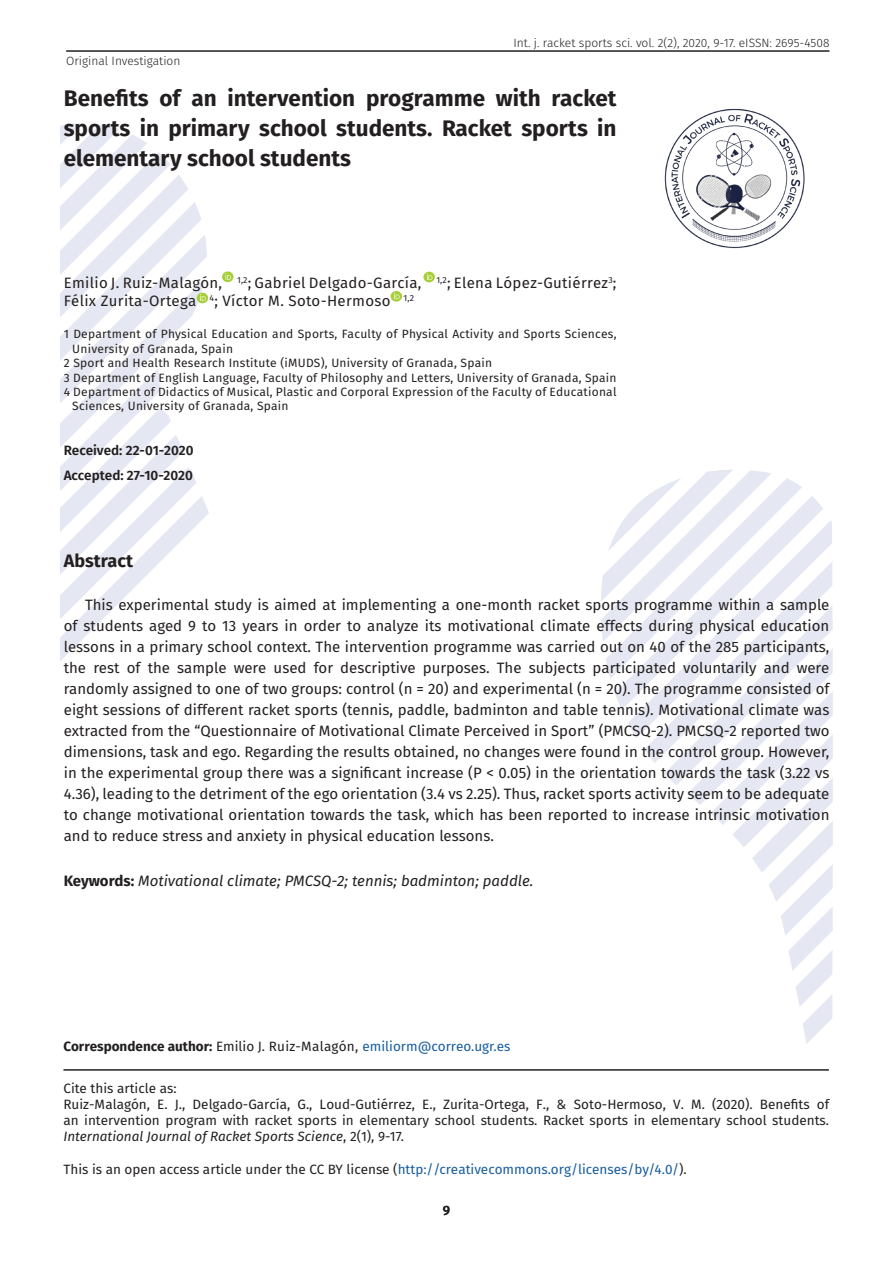
<style>
.page{position:relative;width:893px;height:1263px;background:#fff}
.page>*{position:absolute;margin:0;border:0;box-sizing:border-box;transform-origin:0 0}
.Titulo_articulo{font:700 22.5px/30px "Fira Sans";color:#231f20;text-align:justify}
.t1{font:700 18px "Fira Sans";color:#231f20}
.Texto{font:15px/21px "Fira Sans";color:#231f20;text-align:justify}
.autores{font:15px/18px "Fira Sans";letter-spacing:.02em;color:#231f20}
.Texto-2{font:italic 15px "Fira Sans";color:#231f20}
.t2{font:13.5px/16.2px "Fira Sans";color:#231f20;text-align:justify}
.t3{font:13.5px "Fira Sans";color:#175d9e}
.Texto-3{font:600 13.5px "Fira Sans";color:#231f20}
.t4{font:500 13.5px "Fira Sans";color:#231f20}
.fiiliacion{font:12px/14.4px "Fira Sans";letter-spacing:.02em;color:#231f20}
.t5{font:300 12px "Fira Sans";color:#231f20}
.s1{font-weight:700;font-style:normal}
.s2{font-weight:700;color:#231f20}
.s3{color:#231f20}
.s4{font-style:italic}
.s5{color:#175d9e}
</style>
<div class="page">
<hr style="left:66px;top:50px;width:763px;height:2px;background:#231f20">
<img style="left:692px;top:108px;width:85px;height:15px">
<img style="left:60px;top:123px;width:772px;height:920px">
<hr style="left:63px;top:1069px;width:766px;height:2px;background:#231f20">
<div style="left:222px;top:271px;width:11px;height:11px;background:#a6ce39;border-radius:50%"></div>
<svg style="left:225px;top:273px;width:6px;height:7px"></svg>
<svg style="left:423px;top:272px;width:12px;height:10px"></svg>
<svg style="left:427px;top:273px;width:5px;height:7px"></svg>
<svg style="left:391px;top:291px;width:11px;height:11px"></svg>
<svg style="left:394px;top:293px;width:6px;height:6px"></svg>
<div style="left:197px;top:293px;width:11px;height:10px;background:#a6ce39;border-radius:50%"></div>
<svg style="left:200px;top:294px;width:6px;height:7px"></svg>
<p class="t5" style="left:513px;top:34px;width:317px">Int. j. racket sports sci. vol. 2(2), 2020, 9-17. eISSN: 2695-4508</p>
<p class="t5" style="left:66px;top:53px;width:116px">Original Investigation</p>
<p class="Titulo_articulo" style="left:64px;top:81px;width:554px">Benefits of an intervention programme with racket sports in primary school students. Racket sports in elementary school students</p>
<p class="autores" style="left:64px;top:273px;width:554px">Emilio J. Ruiz-Malagón, <sup>1,2</sup>; Gabriel Delgado-García, <sup>1,2</sup>; Elena López-Gutiérrez<sup>3</sup>;<br>Félix Zurita-Ortega <sup>4</sup>; Víctor M. Soto-Hermoso <sup>1,2</sup></p>
<p class="fiiliacion" style="left:72px;top:327px;width:546px;text-indent:-9px">1 Department of Physical Education and Sports, Faculty of Physical Activity and Sports Sciences,<br>University of Granada, Spain</p>
<p class="fiiliacion" style="left:64px;top:355px;width:430px">2 Sport and Health Research Institute (iMUDS), University of Granada, Spain</p>
<p class="fiiliacion" style="left:64px;top:370px;width:554px">3 Department of English Language, Faculty of Philosophy and Letters, University of Granada, Spain</p>
<p class="fiiliacion" style="left:72px;top:384px;width:546px;text-indent:-9px">4 Department of Didactics of Musical, Plastic and Corporal Expression of the Faculty of Educational<br>Sciences, University of Granada, Spain</p>
<p class="Texto-3" style="left:64px;top:439px;width:131px">Received: 22-01-2020</p>
<p class="Texto-3" style="left:64px;top:464px;width:131px">Accepted: 27-10-2020</p>
<p class="t1" style="left:64px;top:546px;width:71px">Abstract</p>
<p class="Texto" style="left:64px;top:594px;width:767px;text-indent:21px">This experimental study is aimed at implementing a one-month racket sports programme within a sample of students aged 9 to 13 years in order to analyze its motivational climate effects during physical education lessons in a primary school context. The intervention programme was carried out on 40 of the 285 participants, the rest of the sample were used for descriptive purposes. The subjects participated voluntarily and were randomly assigned to one of two groups: control (n = 20) and experimental (n = 20). The programme consisted of eight sessions of different racket sports (tennis, paddle, badminton and table tennis). Motivational climate was extracted from the “Questionnaire of Motivational Climate Perceived in Sport” (PMCSQ-2). PMCSQ-2 reported two dimensions, task and ego. Regarding the results obtained, no changes were found in the control group. However, in the experimental group there was a significant increase (P &lt; 0.05) in the orientation towards the task (3.22 vs 4.36), leading to the detriment of the ego orientation (3.4 vs 2.25). Thus, racket sports activity seem to be adequate to change motivational orientation towards the task, which has been reported to increase intrinsic motivation and to reduce stress and anxiety in physical education lessons.</p>
<p class="Texto-2" style="left:64px;top:869px;width:471px"><span class="s1">Keywords:</span> Motivational climate; PMCSQ-2; tennis; badminton; paddle.</p>
<p class="t3" style="left:63px;top:1036px;width:448px"><span class="s2">Correspondence author:</span> <span class="s3">Emilio J. Ruiz-Malagón,</span> emiliorm@correo.ugr.es</p>
<p class="t2" style="left:63px;top:1079px;width:115px">Cite this article as:</p>
<p class="t2" style="left:63px;top:1095px;width:767px">Ruiz-Malagón, E. J., Delgado-García, G., Loud-Gutiérrez, E., Zurita-Ortega, F., &amp; Soto-Hermoso, V. M. (2020). Benefits of an intervention program with racket sports in elementary school students. Racket sports in elementary school students.<br><span class="s4">International Journal of Racket Sports Science</span>, 2(1), 9-17.</p>
<p class="t2" style="left:63px;top:1160px;width:625px">This is an open access article under the CC BY license (<span class="s5">http://creativecommons.org/licenses/by/4.0/</span>).</p>
<p class="t4" style="left:443px;top:1199px;width:9px">9</p>
</div>
